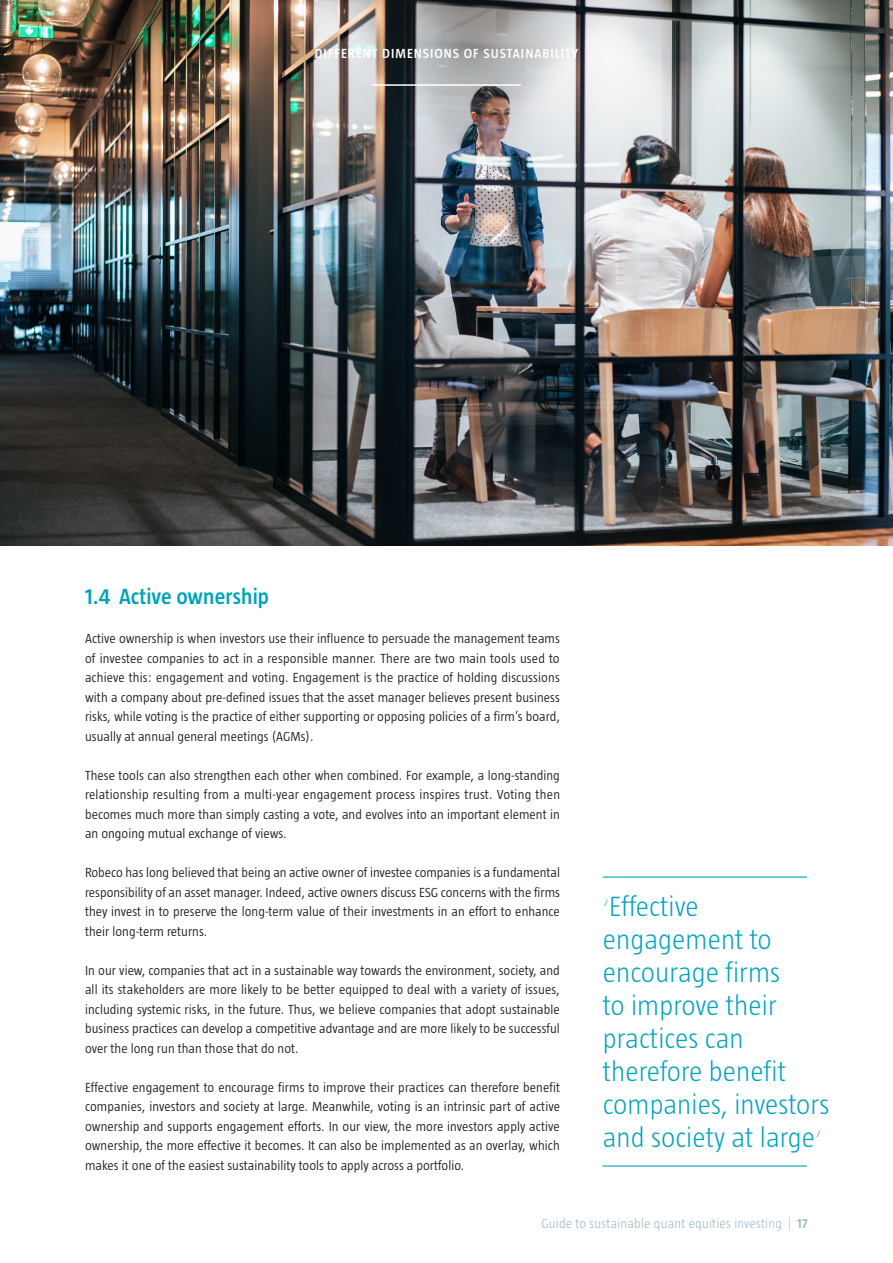
<style>
.page{position:relative;width:893px;height:1263px;background:#fff}
.page>*{position:absolute;margin:0;border:0;box-sizing:border-box;transform-origin:0 0}
.t1{font:300 28.5px/33px "Taz";letter-spacing:.005em;color:#00a3b9}
._03-subheading_level{font:600 22.5px "Taz";letter-spacing:.005em;color:#00a3b9}
._02-body_text{font:300 13.5px/19.5px "Taz";letter-spacing:.005em;color:#231f20;text-align:justify}
.t2{font:300 13.5px "Taz";letter-spacing:.02em;color:#9ab4c5}
.t3{font:600 13.5px "Taz";letter-spacing:.07em;color:#fff}
.s1{font-family:"Taz H21";font-weight:400}
.s2{font-weight:600}
</style>
<div class="page">
<img style="left:0;top:0;width:893px;height:546px">
<hr style="left:372px;top:84px;width:149px;height:2px;background:#fff">
<hr style="left:603px;top:876px;width:204px;height:2px;background:#00a3b9">
<hr style="left:603px;top:1165px;width:204px;height:1px;background:#00a3b9">
<p class="t3" style="left:315px;top:46px;width:265px">DIFFERENT DIMENSIONS OF SUSTAINABILITY</p>
<p class="_03-subheading_level" style="left:85px;top:584px;width:186px">1.4 Active ownership</p>
<p class="_02-body_text" style="left:85px;top:629px;width:476px">Active ownership is when investors use their influence to persuade the management teams of investee companies to act in a responsible manner. There are two main tools used to achieve this: engagement and voting. Engagement is the practice of holding discussions with a company about pre-defined issues that the asset manager believes present business risks, while voting is the practice of either supporting or opposing policies of a firm’s board, usually at annual general meetings (AGMs).</p>
<p class="_02-body_text" style="left:85px;top:765px;width:477px">These tools can also strengthen each other when combined. For example, a long-standing relationship resulting from a multi-year engagement process inspires trust. Voting then becomes much more than simply casting a vote, and evolves into an important element in an ongoing mutual exchange of views.</p>
<p class="_02-body_text" style="left:85px;top:863px;width:477px">Robeco has long believed that being an active owner of investee companies is a fundamental responsibility of an asset manager. Indeed, active owners discuss ESG concerns with the firms they invest in to preserve the long-term value of their investments in an effort to enhance their long-term returns.</p>
<p class="_02-body_text" style="left:85px;top:960px;width:476px">In our view, companies that act in a sustainable way towards the environment, society, and all its stakeholders are more likely to be better equipped to deal with a variety of issues, including systemic risks, in the future. Thus, we believe companies that adopt sustainable business practices can develop a competitive advantage and are more likely to be successful over the long run than those that do not.</p>
<p class="_02-body_text" style="left:85px;top:1077px;width:477px">Effective engagement to encourage firms to improve their practices can therefore benefit companies, investors and society at large. Meanwhile, voting is an intrinsic part of active ownership and supports engagement efforts. In our view, the more investors apply active ownership, the more effective it becomes. It can also be implemented as an overlay, which makes it one of the easiest sustainability tools to apply across a portfolio.</p>
<p class="t1" style="left:603px;top:889px;width:228px"><span class="s1">‘</span>Effective engagement to encourage firms<br>to improve their practices can therefore benefit companies, investors and society at large<span class="s1">‘</span></p>
<p class="t2" style="left:541px;top:1216px;width:268px">Guide to sustainable quant equities investing | <span class="s2">17</span></p>
</div>
